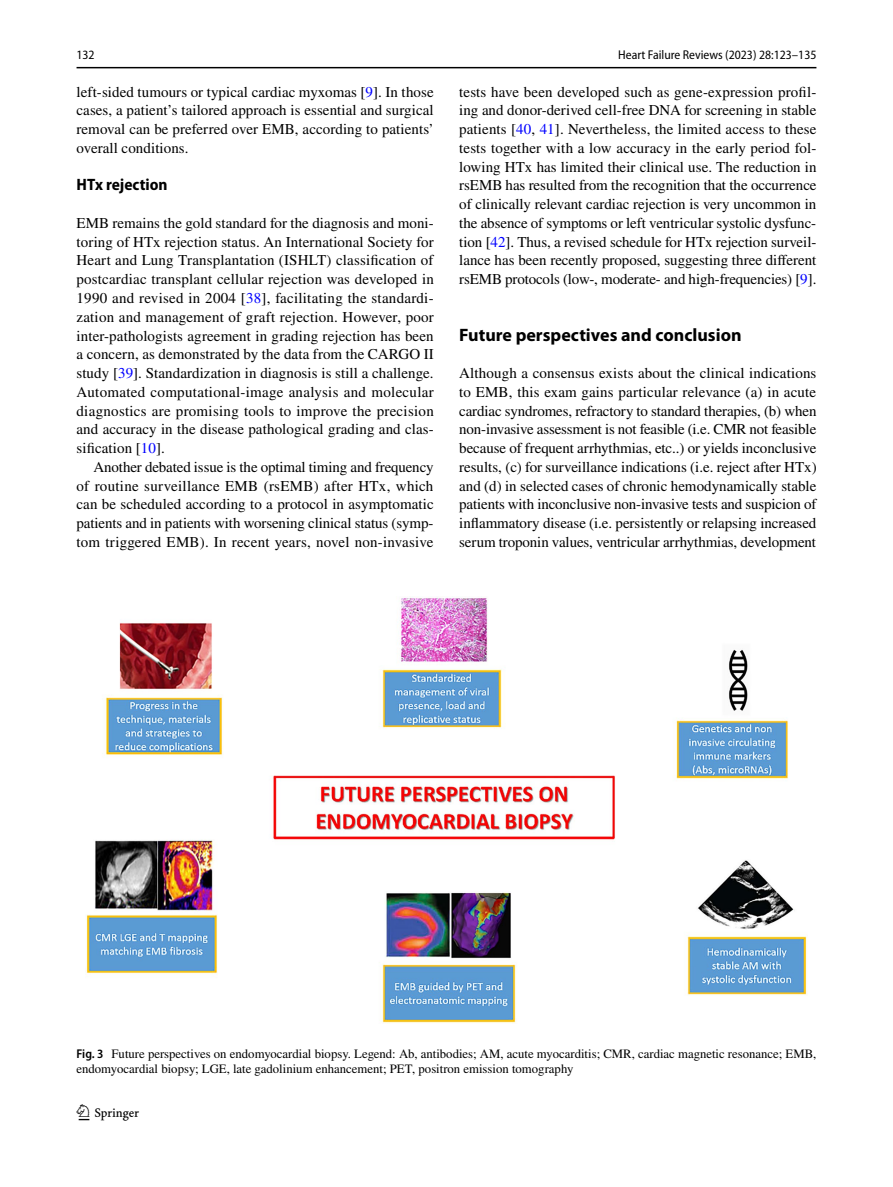
<style>
.page{position:relative;width:893px;height:1187px;background:#fff}
.page>*{position:absolute;margin:0;border:0;box-sizing:border-box;transform-origin:0 0}
.t1{font:22.5px "Springnew Regular 2";color:#000}
.t2{font:700 18px "Myriad Pro";color:#000}
.t3{font:700 semi-condensed 16.5px "Myriad Pro";color:#000}
.t4{font:15px/18.8px "STIX";letter-spacing:.005em;color:#000;text-align:justify}
.t5{font:12.75px/15px "STIX";color:#000}
.t6{font:semi-condensed 12.75px "Myriad Pro";color:#000}
.s1{color:#00f}
.s2{font-family:"Myriad Pro";font-weight:600;font-stretch:semi-condensed}
</style>
<div class="page">
<hr style="left:77px;top:67px;width:739px;height:1px;background:#000">
<img style="left:85px;top:597px;width:722px;height:425px">
<p class="t6" style="left:77px;top:48px;width:20px">132</p>
<p class="t6" style="left:618px;top:48px;width:200px">Heart Failure Reviews (2023) 28:123–135</p>
<p class="t4" style="left:77px;top:83px;width:359px">left-sided tumours or typical cardiac myxomas [<span class="s1">9</span>]. In those cases, a patient’s tailored approach is essential and surgical removal can be preferred over EMB, according to patients’ overall conditions.</p>
<p class="t3" style="left:77px;top:176px;width:93px">HTx rejection</p>
<p class="t4" style="left:77px;top:214px;width:359px">EMB remains the gold standard for the diagnosis and moni&shy;toring of HTx rejection status. An International Society for Heart and Lung Transplantation (ISHLT) classification of postcardiac transplant cellular rejection was developed in 1990 and revised in 2004 [<span class="s1">38</span>], facilitating the standardi&shy;zation and management of graft rejection. However, poor inter-pathologists agreement in grading rejection has been a concern, as demonstrated by the data from the CARGO II study [<span class="s1">39</span>]. Standardization in diagnosis is still a challenge.<br>Automated computational-image analysis and molecular diagnostics are promising tools to improve the precision and accuracy in the disease pathological grading and clas&shy;sification [<span class="s1">10</span>].</p>
<p class="t4" style="left:77px;top:458px;width:359px;text-indent:17px">Another debated issue is the optimal timing and frequency of routine surveillance EMB (rsEMB) after HTx, which can be scheduled according to a protocol in asymptomatic patients and in patients with worsening clinical status (symp&shy;tom triggered EMB). In recent years, novel non-invasive</p>
<p class="t4" style="left:459px;top:83px;width:359px">tests have been developed such as gene-expression profil&shy;ing and donor-derived cell-free DNA for screening in stable patients [<span class="s1">40</span>, <span class="s1">41</span>]. Nevertheless, the limited access to these tests together with a low accuracy in the early period fol&shy;lowing HTx has limited their clinical use. The reduction in rsEMB has resulted from the recognition that the occurrence of clinically relevant cardiac rejection is very uncommon in the absence of symptoms or left ventricular systolic dysfunc&shy;tion [<span class="s1">42</span>]. Thus, a revised schedule for HTx rejection surveil&shy;lance has been recently proposed, suggesting three different rsEMB protocols (low-, moderate- and high-frequencies) [<span class="s1">9</span>].</p>
<p class="t2" style="left:459px;top:323px;width:284px">Future perspectives and conclusion</p>
<p class="t4" style="left:459px;top:364px;width:359px">Although a consensus exists about the clinical indications to EMB, this exam gains particular relevance (a) in acute cardiac syndromes, refractory to standard therapies, (b) when non-invasive assessment is not feasible (i.e. CMR not feasible because of frequent arrhythmias, etc..) or yields inconclusive results, (c) for surveillance indications (i.e. reject after HTx) and (d) in selected cases of chronic hemodynamically stable patients with inconclusive non-invasive tests and suspicion of inflammatory disease (i.e. persistently or relapsing increased serum troponin values, ventricular arrhythmias, development</p>
<p class="t5" style="left:77px;top:1047px;width:741px"><span class="s2">Fig. 3</span> Future perspectives on endomyocardial biopsy. Legend: Ab, antibodies; AM, acute myocarditis; CMR, cardiac magnetic resonance; EMB, endomyocardial biopsy; LGE, late gadolinium enhancement; PET, positron emission tomography</p>
<h1 class="t1" style="left:79px;top:1104px;width:62px">1 3</h1>
</div>
